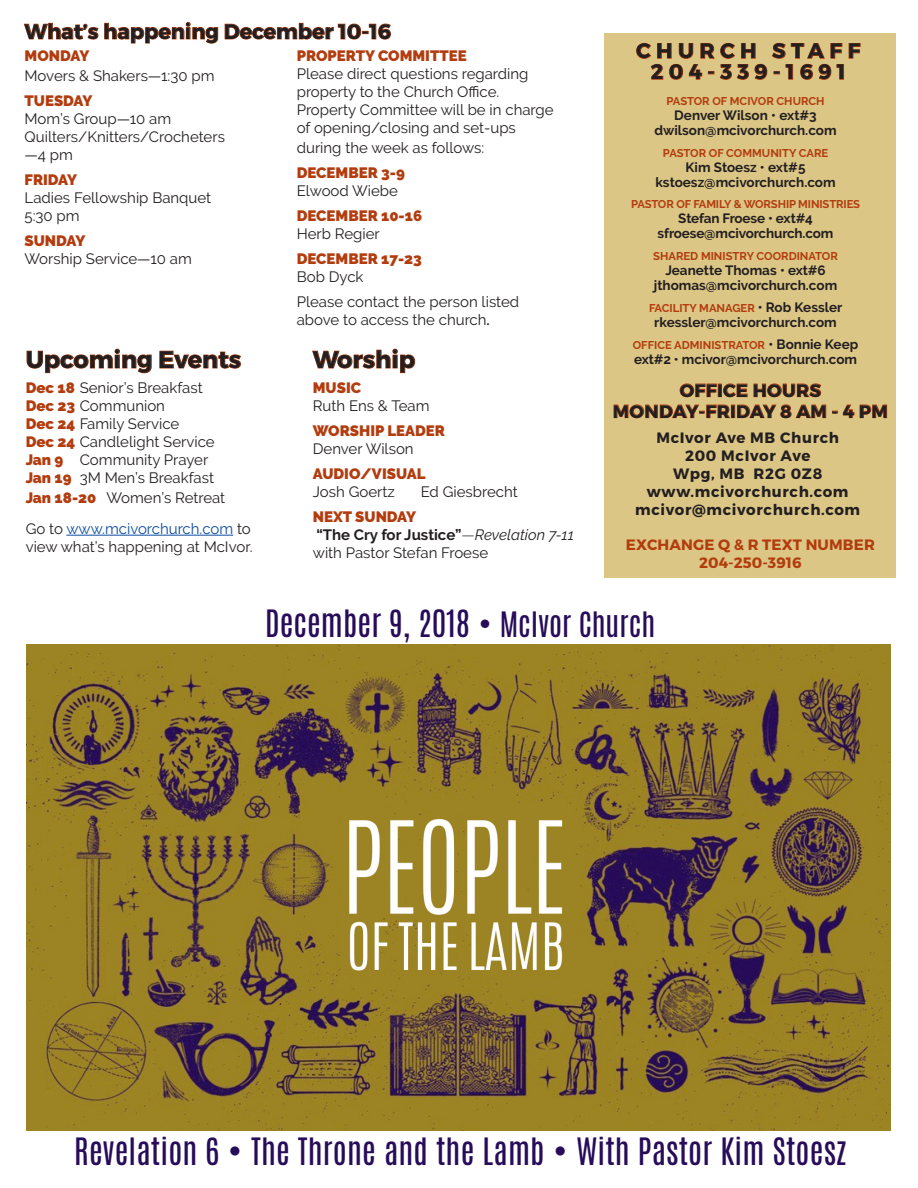
<style>
.page{position:relative;width:918px;height:1188px;background:#fff}
.page>*{position:absolute;margin:0;border:0;box-sizing:border-box;transform-origin:0 0}
.t1{font:31.5px "Antonio";letter-spacing:.005em;color:#270c59}
.t2{font:700 24px "Montserrat";color:#231f20}
.t3{font:700 21px "Montserrat";letter-spacing:-.005em;color:#231f20}
.t4{font:700 21px "Montserrat";letter-spacing:.25em;color:#231f20}
.t5{font:700 21px "Montserrat";letter-spacing:.26em;color:#231f20}
.t6{font:700 18px/21px "Montserrat";letter-spacing:.02em;color:#231f20;text-align:center}
.t7{font:15px/18px "Raleway";color:#231f20}
.t8{font:900 15px/18px "Raleway";color:#b33c0e}
.t9{font:700 15px/18px "Montserrat";letter-spacing:.045em;color:#231f20;text-align:center}
.t10{font:700 15px/18px "Montserrat";letter-spacing:.01em;color:#b33c0e;text-align:center}
.t11{font:700 13.5px/15px "Raleway";color:#231f20;text-align:center}
.t12{font:700 11.25px "Raleway";color:#b33c0e}
.s1{font-weight:900;color:#b33c0e}
.s2{font-weight:400;color:#231f20}
.s3{font-family:"Montserrat"}
.s4{color:#0d4ca0}
.s5{font-weight:700}
.s6{font-weight:300}
.s7{font-style:italic}
.s8{font-size:13.5px;color:#231f20}
.s9{font-size:29.25px}
</style>
<div class="page">
<img style="left:26px;top:644px;width:864px;height:486px">
<svg style="left:24px;top:22px;width:194px;height:22px"></svg>
<svg style="left:224px;top:23px;width:167px;height:17px"></svg>
<div style="left:604px;top:34px;width:292px;height:544px;background:#dbc686"></div>
<svg style="left:636px;top:43px;width:225px;height:37px"></svg>
<hr style="left:66px;top:535px;width:167px;height:1px;background:#0d4ca0">
<svg style="left:26px;top:349px;width:126px;height:25px"></svg>
<svg style="left:159px;top:350px;width:82px;height:19px"></svg>
<svg style="left:312px;top:349px;width:103px;height:24px"></svg>
<svg style="left:679px;top:383px;width:38px;height:15px"></svg>
<div style="left:718px;top:384px;width:4px;height:13px;border:1px solid #b33c0e"></div>
<svg style="left:723px;top:383px;width:99px;height:15px"></svg>
<svg style="left:613px;top:404px;width:117px;height:15px"></svg>
<div style="left:731px;top:405px;width:4px;height:13px;border:1px solid #b33c0e"></div>
<svg style="left:737px;top:404px;width:89px;height:15px"></svg>
<svg style="left:832px;top:404px;width:55px;height:14px"></svg>
<p class="t3" style="left:25px;top:18px;width:368px">What’s happening December 10-16</p>
<p class="t7" style="left:25px;top:46px;width:191px;line-height:19.8px"><span class="s1">MONDAY<br></span>Movers &amp; Shakers—1:30 pm</p>
<p class="t7" style="left:25px;top:92px;width:202px"><span class="s1">TUESDAY<br></span>Mom’s Group—10 am<br>Quilters/Knitters/Crocheters —4 pm</p>
<p class="t7" style="left:25px;top:171px;width:188px"><span class="s1">FRIDAY<br></span>Ladies Fellowship Banquet<br>5:30 pm</p>
<p class="t7" style="left:25px;top:232px;width:169px"><span class="s1">SUNDAY<br></span>Worship Service—10 am</p>
<p class="t7" style="left:297px;top:47px;width:258px"><span class="s1">PROPERTY COMMITTEE<br></span>Please direct questions regarding property to the Church Office.<br>Property Committee will be in charge of opening/closing and set-ups</p>
<p class="t7" style="left:297px;top:139px;width:189px">during the week as follows:</p>
<p class="t8" style="left:297px;top:164px;width:110px">DECEMBER 3-9<br><span class="s2">Elwood Wiebe</span></p>
<p class="t8" style="left:297px;top:207px;width:127px">DECEMBER 10-16<br><span class="s2">Herb Regier</span></p>
<p class="t8" style="left:297px;top:250px;width:127px">DECEMBER 17-23<br><span class="s2">Bob Dyck</span></p>
<p class="t7" style="left:297px;top:293px;width:224px">Please contact the person listed above to access the church<span class="s3">.</span></p>
<p class="t2" style="left:26px;top:345px;width:217px">Upcoming Events</p>
<p class="t7" style="left:26px;top:378px;width:190px"><span class="s1">Dec 18</span> Senior’s Breakfast<br><span class="s1">Dec 23</span> Communion<br><span class="s1">Dec 24</span> Family Service<br><span class="s1">Dec 24</span> Candlelight Service<br><span class="s1">Jan 9</span> Community Prayer<br><span class="s1">Jan 19</span> 3M Men’s Breakfast</p>
<p class="t7" style="left:26px;top:488px;width:201px"><span class="s1">Jan 18-20</span> Women’s Retreat</p>
<p class="t7" style="left:26px;top:520px;width:229px">Go to <span class="s4">www.mcivorchurch.com</span> to view what’s happening at McIvor.</p>
<p class="t2" style="left:313px;top:345px;width:104px">Worship</p>
<p class="t7" style="left:313px;top:378px;width:118px"><span class="s1">MUSIC<br></span>Ruth Ens &amp; Team</p>
<p class="t8" style="left:313px;top:422px;width:134px">WORSHIP LEADER<br><span class="s2">Denver Wilson</span></p>
<p class="t8" style="left:313px;top:465px;width:114px">AUDIO/VISUAL<br><span class="s2">Josh Goertz</span></p>
<p class="t7" style="left:421px;top:482px;width:98px">Ed Giesbrecht</p>
<p class="t7" style="left:313px;top:507px;width:263px"><span class="s1">NEXT SUNDAY<br></span><span class="s5">“The Cry for Justice”</span><span class="s6">—</span><span class="s7">Revelation 7-11 </span>with Pastor Stefan Froese</p>
<p class="t5" style="left:636px;top:38px;width:226px">CHURCH STAFF</p>
<p class="t4" style="left:651px;top:59px;width:196px">204-339-1691</p>
<p class="t12" style="left:666px;top:95px;width:160px">PASTOR OF MCIVOR CHURCH</p>
<p class="t11" style="left:654px;top:108px;width:184px">Denver Wilson • ext#3 dwilson@mcivorchurch.com</p>
<p class="t12" style="left:663px;top:146px;width:167px">PASTOR OF COMMUNITY CARE</p>
<p class="t11" style="left:655px;top:160px;width:182px">Kim Stoesz • ext#5 kstoesz@mcivorchurch.com</p>
<p class="t12" style="left:631px;top:198px;width:230px">PASTOR OF FAMILY &amp; WORSHIP MINISTRIES</p>
<p class="t11" style="left:678px;top:211px;width:136px">Stefan Froese • ext#4</p>
<p class="t11" style="left:658px;top:226px;width:177px">sfroese@mcivorchurch.com</p>
<p class="t12" style="left:653px;top:250px;width:186px">SHARED MINISTRY COORDINATOR</p>
<p class="t11" style="left:654px;top:263px;width:185px">Jeanette Thomas • ext#6 jthomas@mcivorchurch.com</p>
<p class="t12" style="left:649px;top:302px;width:195px">FACILITY MANAGER <span class="s8">• Rob Kessler</span></p>
<p class="t11" style="left:654px;top:315px;width:184px">rkessler@mcivorchurch.com</p>
<p class="t12" style="left:633px;top:338px;width:227px">OFFICE ADMINISTRATOR <span class="s8">• Bonnie Keep</span></p>
<p class="t11" style="left:634px;top:352px;width:225px">ext#2 • mcivor@mcivorchurch.com</p>
<p class="t6" style="left:613px;top:380px;width:277px">OFFICE HOURS<br>MONDAY-FRIDAY 8 AM - 4 PM</p>
<p class="t9" style="left:635px;top:428px;width:226px">McIvor Ave MB Church<br>200 McIvor Ave<br>Wpg, MB R2G 0Z8 www.mcivorchurch.com mcivor@mcivorchurch.com</p>
<p class="t10" style="left:626px;top:536px;width:251px">EXCHANGE Q &amp; R TEXT NUMBER<br>204-250-3916</p>
<p class="t1" style="left:265px;top:600px;width:392px">December 9, 2018 • <span class="s9">McIvor Church</span></p>
<p class="t1" style="left:74px;top:1129px;width:774px">Revelation 6 • The Throne and the Lamb • With Pastor Kim Stoesz</p>
</div>
